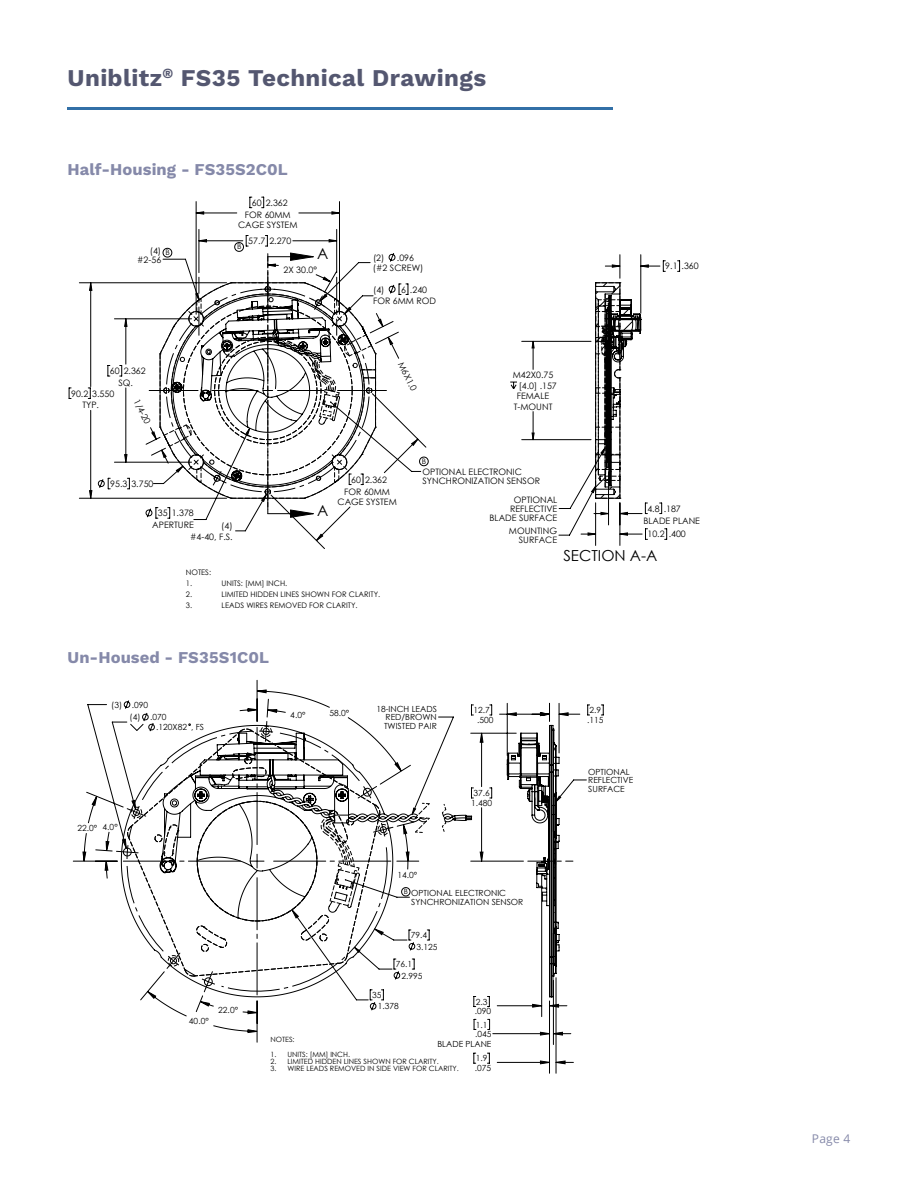
<style>
.page{position:relative;width:918px;height:1188px;background:#fff}
.page>*{position:absolute;margin:0;border:0;box-sizing:border-box;transform-origin:0 0}
.t1{font:700 24px "Work Sans";letter-spacing:.015em;color:#545770}
.t2{font:700 16.5px "Work Sans";letter-spacing:.005em;color:#8589a9}
.t3{font:15.15px "Century Gothic";color:#000}
.t4{font:12px "Open Sans";color:#8589a9}
.t5{font:8.85px/11.9px "Century Gothic";color:#000;text-align:right}
.t6{font:8.4px/8.4px "Century Gothic";color:#000}
.t7{font:7.65px/11.1px "Century Gothic";color:#000}
.t8{font:7.2px "Century Gothic";color:#000}
</style>
<div class="page">
<hr style="left:68px;top:107px;width:545px;height:3px;background:#3270a7">
<svg style="left:90px;top:212px;width:558px;height:329px"></svg>
<svg style="left:145px;top:252px;width:255px;height:266px"></svg>
<svg style="left:595px;top:282px;width:47px;height:217px"></svg>
<svg style="left:83px;top:690px;width:485px;height:374px"></svg>
<svg style="left:116px;top:700px;width:457px;height:311px"></svg>
<h1 class="t1" style="left:68px;top:64px;width:420px">Uniblitz<sup>®</sup> FS35 Technical Drawings</h1>
<h2 class="t2" style="left:68px;top:159px;width:222px">Half-Housing - FS35S2C0L</h2>
<p class="t5" style="left:137px;top:246px;width:26px;line-height:8.9px">(4) #2-56</p>
<p class="t7" style="left:165px;top:247px;width:6px">B</p>
<p class="t5" style="left:245px;top:197px;width:47px;text-align:center">60 2.362<br>FOR 60MM</p>
<p class="t5" style="left:238px;top:219px;width:61px">CAGE SYSTEM</p>
<p class="t5" style="left:248px;top:235px;width:45px">57.7 2.270</p>
<p class="t7" style="left:237px;top:241px;width:6px">B</p>
<h3 class="t3" style="left:317px;top:243px;width:13px">A</h3>
<p class="t5" style="left:284px;top:263px;width:35px">2X 30.0°</p>
<p class="t5" style="left:373px;top:252px;width:52px;line-height:10.5px;text-align:left">(2) .096 (#2 SCREW)</p>
<p class="t5" style="left:373px;top:283px;width:65px;text-align:left">(4) 6 .240<br>FOR 6MM ROD</p>
<p class="t5" style="left:665px;top:260px;width:35px">9.1 .360</p>
<p class="t5" style="left:110px;top:365px;width:37px;text-align:center">60 2.362<br>SQ.</p>
<p class="t5" style="left:71px;top:387px;width:45px;text-align:center">90.2 3.550<br>TYP.</p>
<p class="t5" style="left:142px;top:397px;width:28px;rotate:64deg">1/4-20</p>
<p class="t5" style="left:110px;top:478px;width:45px">95.3 3.750</p>
<p class="t5" style="left:152px;top:507px;width:43px">35 1.378<br>APERTURE</p>
<p class="t5" style="left:190px;top:520px;width:44px;line-height:10.5px">(4)<br>#4-40, F.S.</p>
<p class="t5" style="left:406px;top:360px;width:32px;rotate:64deg">M6X1.0</p>
<p class="t5" style="left:513px;top:369px;width:42px">M42X0.75</p>
<p class="t5" style="left:519px;top:379px;width:40px">[4.0] .157</p>
<p class="t5" style="left:517px;top:390px;width:34px">FEMALE</p>
<p class="t5" style="left:514px;top:400px;width:40px">T-MOUNT</p>
<h3 class="t3" style="left:317px;top:500px;width:13px">A</h3>
<p class="t5" style="left:344px;top:473px;width:47px;text-align:center">60 2.362<br>FOR 60MM</p>
<p class="t5" style="left:337px;top:496px;width:61px">CAGE SYSTEM</p>
<p class="t7" style="left:422px;top:456px;width:6px">B</p>
<p class="t5" style="left:423px;top:467px;width:119px;line-height:8.9px;text-align:left">OPTIONAL ELECTRONIC<br>SYNCHRONIZATION SENSOR</p>
<p class="t5" style="left:490px;top:495px;width:69px;line-height:8.9px">OPTIONAL<br>REFLECTIVE<br>BLADE SURFACE</p>
<p class="t5" style="left:509px;top:526px;width:50px;line-height:8.9px">MOUNTING<br>SURFACE</p>
<p class="t5" style="left:643px;top:502px;width:58px;text-align:left;text-indent:4px">4.8 .187<br>BLADE PLANE</p>
<p class="t5" style="left:648px;top:528px;width:40px">10.2 .400</p>
<h3 class="t3" style="left:563px;top:545px;width:96px">SECTION A-A</h3>
<p class="t7" style="left:186px;top:566px;width:27px">NOTES:<br>1.</p>
<p class="t7" style="left:222px;top:577px;width:67px">UNITS: [MM] INCH.</p>
<p class="t7" style="left:186px;top:589px;width:8px">2.</p>
<p class="t7" style="left:222px;top:589px;width:160px">LIMITED HIDDEN LINES SHOWN FOR CLARITY.</p>
<p class="t7" style="left:186px;top:600px;width:8px">3.</p>
<p class="t7" style="left:222px;top:600px;width:138px">LEADS WIRES REMOVED FOR CLARITY.</p>
<h2 class="t2" style="left:68px;top:648px;width:203px">Un-Housed - FS35S1C0L</h2>
<p class="t6" style="left:130px;top:698px;width:38px;line-height:12.5px;text-indent:-18px">(3) .090<br>(4) .070</p>
<p class="t6" style="left:156px;top:723px;width:49px">.120X82 , FS</p>
<p class="t6" style="left:290px;top:711px;width:17px">4.0°</p>
<p class="t6" style="left:103px;top:823px;width:17px">4.0°</p>
<p class="t6" style="left:77px;top:824px;width:21px">22.0°</p>
<p class="t6" style="left:218px;top:1006px;width:21px">22.0°</p>
<p class="t6" style="left:330px;top:708px;width:21px">58.0°</p>
<p class="t6" style="left:384px;top:704px;width:54px;text-align:justify;text-indent:-8px">18-INCH LEADS RED/BROWN TWISTED PAIR</p>
<p class="t6" style="left:473px;top:705px;width:22px;line-height:9.8px;text-align:center">12.7 .500</p>
<p class="t6" style="left:471px;top:788px;width:23px;line-height:9.8px">37.6<br>1.480</p>
<p class="t6" style="left:397px;top:870px;width:21px">14.0°</p>
<p class="t8" style="left:404px;top:887px;width:6px">B</p>
<p class="t6" style="left:411px;top:889px;width:114px">OPTIONAL ELECTRONIC<br>SYNCHRONIZATION SENSOR</p>
<p class="t6" style="left:417px;top:929px;width:23px;line-height:11.4px;text-indent:-6px">79.4<br>3.125</p>
<p class="t6" style="left:402px;top:958px;width:23px;line-height:11.4px;text-indent:-6px">76.1<br>2.995</p>
<p class="t6" style="left:378px;top:989px;width:23px;line-height:11.4px;text-indent:-6px">35<br>1.378</p>
<p class="t6" style="left:475px;top:997px;width:18px;line-height:9.8px">2.3 .090</p>
<p class="t6" style="left:189px;top:1017px;width:21px">40.0°</p>
<p class="t6" style="left:476px;top:1020px;width:13px">1.1</p>
<p class="t6" style="left:475px;top:1030px;width:18px">.045</p>
<p class="t6" style="left:437px;top:1040px;width:56px">BLADE PLANE</p>
<p class="t6" style="left:475px;top:1053px;width:18px;line-height:9.8px">1.9 .075</p>
<p class="t8" style="left:270px;top:1034px;width:26px">NOTES:</p>
<p class="t8" style="left:270px;top:1049px;width:81px">1. UNITS: [MM] INCH.</p>
<p class="t8" style="left:270px;top:1056px;width:170px">2. LIMITED HIDDEN LINES SHOWN FOR CLARITY.</p>
<p class="t8" style="left:270px;top:1063px;width:190px">3. WIRE LEADS REMOVED IN SIDE VIEW FOR CLARITY.</p>
<p class="t6" style="left:587px;top:705px;width:18px;line-height:9.8px">2.9 .115</p>
<p class="t6" style="left:588px;top:767px;width:47px">OPTIONAL<br>REFLECTIVE<br>SURFACE</p>
<h3 class="t4" style="left:812px;top:1131px;width:40px">Page 4</h3>
</div>
